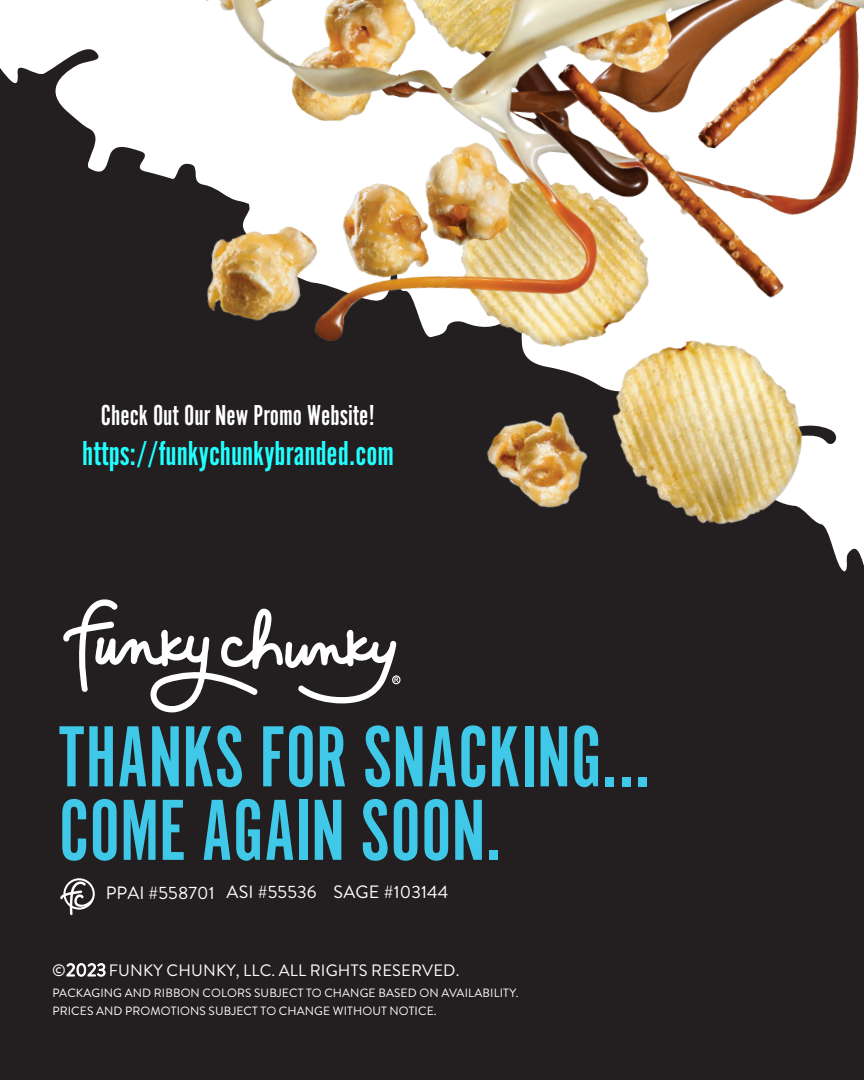
<style>
.page{position:relative;width:864px;height:1080px;background:#fff}
.page>*{position:absolute;margin:0;border:0;box-sizing:border-box;transform-origin:0 0}
.t1{font:90px/73.5px "Alternate Got No 1 D";color:#40c8e8}
.t2{font:36px "Alternate Got No 1 D";color:#21ffff}
.t3{font:30px "Alternate Got No 1 D";color:#fff}
.Flavor_Copy{font:17.85px "Brandon Grotesque";letter-spacing:.01em;color:#fff}
.Flavor_Copy-2{font:16.5px "Brandon Grotesque";letter-spacing:.01em;color:#fff}
.Flavor_Copy-3{font:12px/18px "Brandon Grotesque";letter-spacing:.01em;color:#fff}
.s1{font-size:18px}
</style>
<div class="page">
<div style="left:0;top:49px;width:864px;height:1031px;background:#231f20"></div>
<svg style="left:60px;top:878px;width:35px;height:37px"></svg>
<svg style="left:63px;top:598px;width:338px;height:114px"></svg>
<img style="left:162px;top:0;width:702px;height:491px">
<img style="left:423px;top:325px;width:412px;height:574px">
<h3 class="t3" style="left:101px;top:397px;width:276px">Check Out Our New Promo Website!</h3>
<h2 class="t2" style="left:82px;top:432px;width:313px">https://funkychunkybranded.com</h2>
<p class="t1" style="left:59px;top:722px;width:594px">THANKS FOR SNACKING...<br>COME AGAIN SOON.</p>
<p class="Flavor_Copy" style="left:106px;top:880px;width:111px">PPAI #558701</p>
<h3 class="Flavor_Copy" style="left:227px;top:881px;width:223px">ASI #55536 SAGE #103144</h3>
<p class="Flavor_Copy-2" style="left:52px;top:959px;width:409px">©<span class="s1">2023</span> FUNKY CHUNKY, LLC. ALL RIGHTS RESERVED.</p>
<p class="Flavor_Copy-3" style="left:52px;top:984px;width:468px">PACKAGING AND RIBBON COLORS SUBJECT TO CHANGE BASED ON AVAILABILITY.<br>PRICES AND PROMOTIONS SUBJECT TO CHANGE WITHOUT NOTICE.</p>
</div>
